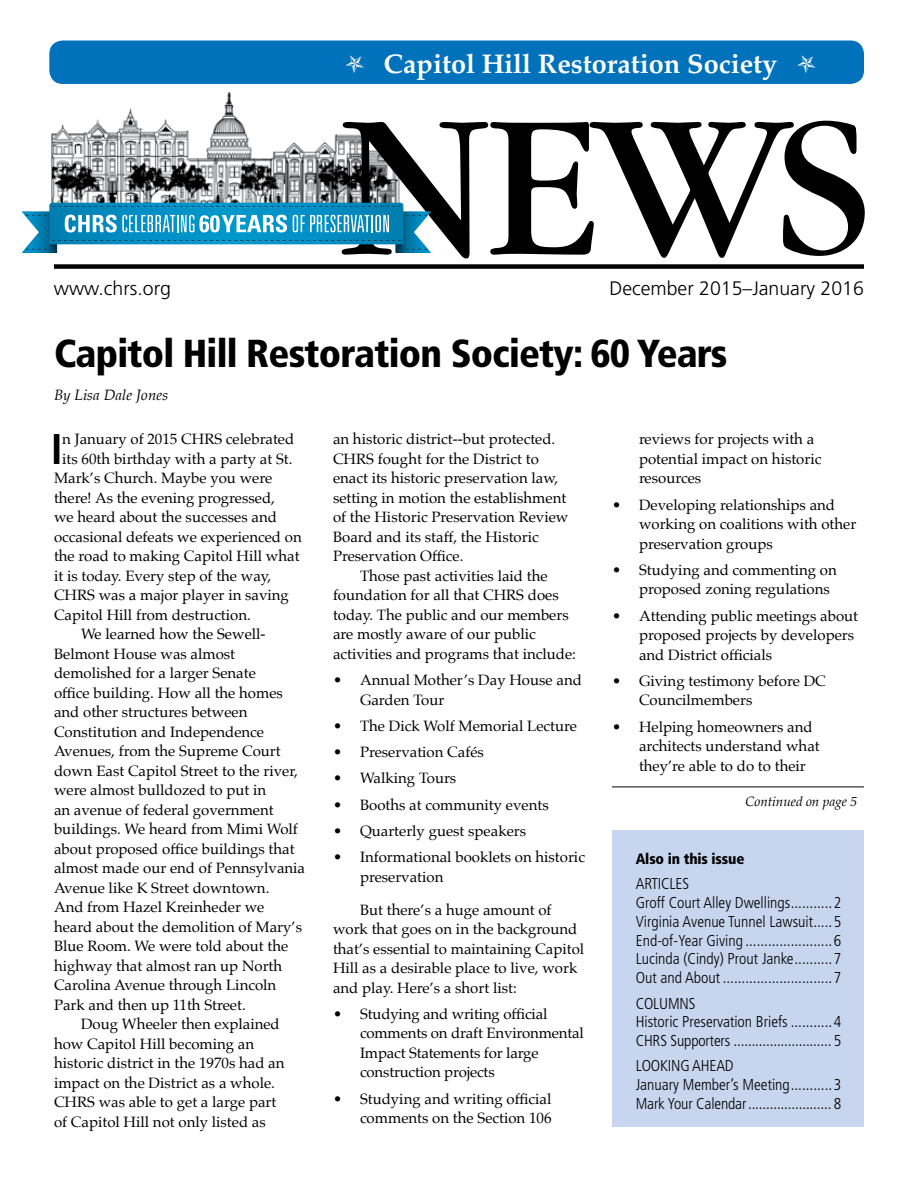
<style>
.page{position:relative;width:918px;height:1188px;background:#fff}
.page>*{position:absolute;margin:0;border:0;box-sizing:border-box;transform-origin:0 0}
.t1{font:700 condensed 42.9px "Frutiger LT Std";color:#000}
.t2{font:900 condensed 39px "Frutiger LT Std";letter-spacing:-.02em;color:#000}
.t3{font:700 27px "Palatino";color:#fff}
.t4{font:300 19.5px "Frutiger LT";color:#000}
.t5{font:300 condensed 15.75px/18.8px "Frutiger LT Std";color:#000}
.t6{font:15px/19.5px "Palatino";color:#000}
.t7{font:900 condensed 15px "Frutiger LT Std";letter-spacing:-.01em;color:#000}
.t8{font:italic 15px "Palatino";letter-spacing:.005em;color:#000}
.t9{font:italic 13.5px "Palatino";letter-spacing:-.005em;color:#000}
</style>
<div class="page">
<div style="left:612px;top:831px;width:252px;height:296px;background:#c7d6ee"></div>
<div style="left:49px;top:40px;width:815px;height:44px;background:#0072bc;border-radius:14px"></div>
<div style="left:54px;top:264px;width:810px;height:5px;background:#000"></div>
<img style="left:52px;top:92px;width:290px;height:111px">
<svg style="left:342px;top:121px;width:523px;height:137px"></svg>
<svg style="left:22px;top:203px;width:410px;height:50px"></svg>
<hr style="left:612px;top:787px;width:252px;height:1px;background:#000">
<h3 class="t3" style="left:384px;top:41px;width:395px">Capitol Hill Restoration Society</h3>
<h3 class="t4" style="left:54px;top:277px;width:119px">www.chrs.org</h3>
<h3 class="t4" style="left:609px;top:277px;width:256px">December 2015–January 2016</h3>
<h2 class="t2" style="left:54px;top:330px;width:675px">Capitol Hill Restoration Society: 60 Years</h2>
<p class="t8" style="left:54px;top:382px;width:116px">By Lisa Dale Jones</p>
<h1 class="t1" style="left:51px;top:424px;width:13px">I</h1>
<p class="t6" style="left:62px;top:429px;width:234px">n January of 2015 CHRS celebrated</p>
<p class="t6" style="left:62px;top:449px;width:232px">its 60th birthday with a party at St.</p>
<p class="t6" style="left:54px;top:468px;width:220px">Mark’s Church. Maybe you were</p>
<p class="t6" style="left:54px;top:488px;width:222px">there! As the evening progressed,</p>
<p class="t6" style="left:54px;top:507px;width:224px">we heard about the successes and</p>
<p class="t6" style="left:54px;top:527px;width:249px">occasional defeats we experienced on</p>
<p class="t6" style="left:54px;top:546px;width:247px">the road to making Capitol Hill what</p>
<p class="t6" style="left:54px;top:566px;width:219px">it is today. Every step of the way,</p>
<p class="t6" style="left:54px;top:585px;width:236px">CHRS was a major player in saving</p>
<p class="t6" style="left:54px;top:605px;width:198px">Capitol Hill from destruction.</p>
<p class="t6" style="left:81px;top:624px;width:186px">We learned how the Sewell-</p>
<p class="t6" style="left:54px;top:644px;width:183px">Belmont House was almost</p>
<p class="t6" style="left:54px;top:663px;width:203px">demolished for a larger Senate</p>
<p class="t6" style="left:54px;top:683px;width:230px">office building. How all the homes</p>
<p class="t6" style="left:54px;top:702px;width:195px">and other structures between</p>
<p class="t6" style="left:54px;top:722px;width:212px">Constitution and Independence</p>
<p class="t6" style="left:54px;top:741px;width:228px">Avenues, from the Supreme Court</p>
<p class="t6" style="left:54px;top:761px;width:246px">down East Capitol Street to the river,</p>
<p class="t6" style="left:54px;top:780px;width:214px">were almost bulldozed to put in</p>
<p class="t6" style="left:54px;top:800px;width:221px">an avenue of federal government</p>
<p class="t6" style="left:54px;top:819px;width:245px">buildings. We heard from Mimi Wolf</p>
<p class="t6" style="left:54px;top:839px;width:242px">about proposed office buildings that</p>
<p class="t6" style="left:54px;top:858px;width:253px">almost made our end of Pennsylvania</p>
<p class="t6" style="left:54px;top:878px;width:217px">Avenue like K Street downtown.</p>
<p class="t6" style="left:54px;top:897px;width:212px">And from Hazel Kreinheder we</p>
<p class="t6" style="left:54px;top:917px;width:250px">heard about the demolition of Mary’s</p>
<p class="t6" style="left:54px;top:936px;width:236px">Blue Room. We were told about the</p>
<p class="t6" style="left:54px;top:956px;width:230px">highway that almost ran up North</p>
<p class="t6" style="left:54px;top:975px;width:224px">Carolina Avenue through Lincoln</p>
<p class="t6" style="left:54px;top:995px;width:193px">Park and then up 11th Street.</p>
<p class="t6" style="left:81px;top:1014px;width:200px">Doug Wheeler then explained</p>
<p class="t6" style="left:54px;top:1034px;width:202px">how Capitol Hill becoming an</p>
<p class="t6" style="left:54px;top:1053px;width:232px">historic district in the 1970s had an</p>
<p class="t6" style="left:54px;top:1073px;width:223px">impact on the District as a whole.</p>
<p class="t6" style="left:54px;top:1092px;width:224px">CHRS was able to get a large part</p>
<p class="t6" style="left:54px;top:1112px;width:213px">of Capitol Hill not only listed as</p>
<p class="t6" style="left:333px;top:429px;width:237px">an historic district--but protected.<br>CHRS fought for the District to enact its historic preservation law, setting in motion the establishment of the Historic Preservation Review Board and its staff, the Historic Preservation Office.</p>
<p class="t6" style="left:333px;top:566px;width:244px;text-indent:27px">Those past activities laid the foundation for all that CHRS does today. The public and our members are mostly aware of our public activities and programs that include:</p>
<p class="t6" style="left:360px;top:670px;width:223px;text-indent:-27px">• Annual Mother’s Day House and<br>Garden Tour</p>
<p class="t6" style="left:333px;top:716px;width:246px">• The Dick Wolf Memorial Lecture</p>
<p class="t6" style="left:333px;top:742px;width:152px">• Preservation Cafés</p>
<p class="t6" style="left:333px;top:768px;width:125px">• Walking Tours</p>
<p class="t6" style="left:333px;top:795px;width:217px">• Booths at community events</p>
<p class="t6" style="left:333px;top:821px;width:195px">• Quarterly guest speakers</p>
<p class="t6" style="left:360px;top:847px;width:227px;text-indent:-27px">• Informational booklets on historic preservation</p>
<p class="t6" style="left:333px;top:900px;width:253px;text-indent:27px">But there’s a huge amount of work that goes on in the background that’s essential to maintaining Capitol Hill as a desirable place to live, work and play. Here’s a short list:</p>
<p class="t6" style="left:360px;top:1004px;width:225px;text-indent:-27px">• Studying and writing official comments on draft Environmental<br>Impact Statements for large construction projects</p>
<p class="t6" style="left:333px;top:1089px;width:220px;text-align:right">• Studying and writing official comments on the Section 106</p>
<p class="t6" style="left:639px;top:429px;width:184px">reviews for projects with a potential impact on historic resources</p>
<p class="t6" style="left:639px;top:495px;width:219px;text-indent:-27px">• Developing relationships and working on coalitions with other preservation groups</p>
<p class="t6" style="left:639px;top:560px;width:199px;text-indent:-27px">• Studying and commenting on proposed zoning regulations</p>
<p class="t6" style="left:639px;top:606px;width:221px;text-indent:-27px">• Attending public meetings about proposed projects by developers and District officials</p>
<p class="t6" style="left:639px;top:671px;width:188px;text-indent:-27px">• Giving testimony before DC<br>Councilmembers</p>
<p class="t6" style="left:639px;top:717px;width:182px;text-indent:-27px">• Helping homeowners and architects understand what they’re able to do to their</p>
<p class="t9" style="left:746px;top:790px;width:113px">Continued on page 5</p>
<p class="t7" style="left:636px;top:850px;width:110px">Also in this issue</p>
<p class="t5" style="left:636px;top:875px;width:207px">ARTICLES<br>Groff Court Alley Dwellings...........2<br>Virginia Avenue Tunnel Lawsuit.....5<br>End-of-Year Giving .......................6<br>Lucinda (Cindy) Prout Janke..........7<br>Out and About .............................7</p>
<p class="t5" style="left:636px;top:994px;width:207px">COLUMNS<br>Historic Preservation Briefs ...........4<br>CHRS Supporters ........................... 5</p>
<p class="t5" style="left:636px;top:1057px;width:207px">LOOKING AHEAD<br>January Member’s Meeting...........3<br>Mark Your Calendar....................... 8</p>
</div>
